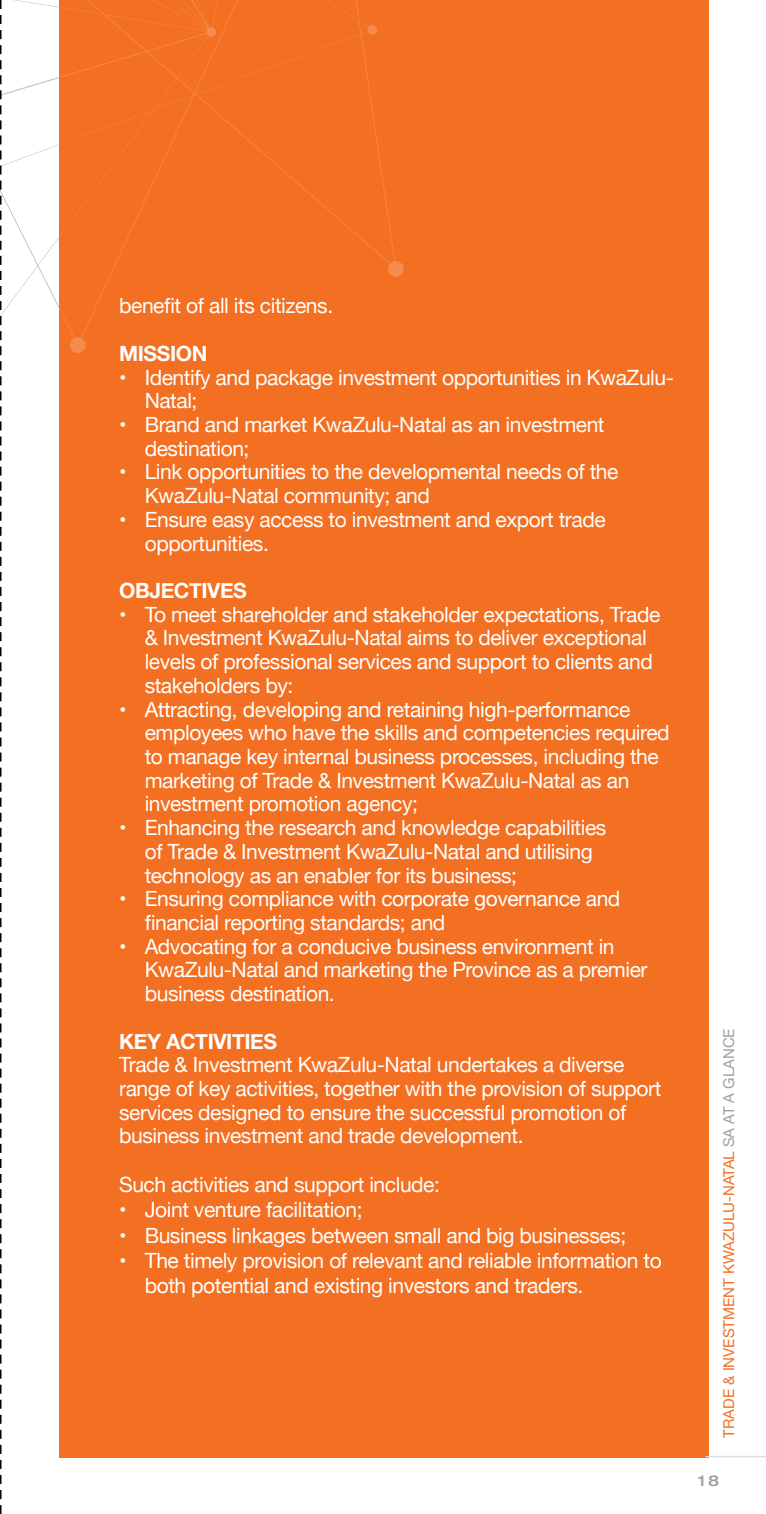
<style>
.page{position:relative;width:766px;height:1514px;background:#fff}
.page>*{position:absolute;margin:0;border:0;box-sizing:border-box;transform-origin:0 0}
.t1{font:21px/23.7px "Helvetica Neue";letter-spacing:-.02em;color:#fff}
.t2{font:700 21px "Helvetica Neue";letter-spacing:-.02em;color:#fff}
.t3{font:15px "Helvetica Neue LT Std";color:#f36f21}
.t4{font:500 expanded 15px "Helvetica Neue LT Std";color:#9d9fa2}
.s1{color:#9d9fa2}
</style>
<div class="page">
<div style="left:60px;top:0;width:648px;height:1457px;background:#f36f21"></div>
<svg style="left:387px;top:261px;width:17px;height:16px"></svg>
<svg style="left:272px;top:0;width:101px;height:235px"></svg>
<svg style="left:367px;top:24px;width:10px;height:11px"></svg>
<svg style="left:0;top:0;width:272px;height:1514px"></svg>
<hr style="left:705px;top:1456px;width:60px;height:1px;background:#dcddde">
<p class="t1" style="left:119px;top:295px;width:215px">benefit of all its citizens.</p>
<p class="t2" style="left:119px;top:337px;width:90px">MISSION</p>
<p class="t1" style="left:145px;top:366px;width:530px;text-indent:-26px">• Identify and package investment opportunities in KwaZulu-<br>Natal;</p>
<p class="t1" style="left:145px;top:414px;width:461px;text-indent:-26px">• Brand and market KwaZulu-Natal as an investment destination;</p>
<p class="t1" style="left:145px;top:461px;width:475px;text-indent:-26px">• Link opportunities to the developmental needs of the<br>KwaZulu-Natal community; and</p>
<p class="t1" style="left:145px;top:509px;width:462px;text-indent:-26px">• Ensure easy access to investment and export trade opportunities.</p>
<p class="t2" style="left:119px;top:574px;width:129px">OBJECTIVES</p>
<p class="t1" style="left:145px;top:603px;width:517px;text-indent:-26px">• To meet shareholder and stakeholder expectations, Trade &amp; Investment KwaZulu-Natal aims to deliver exceptional levels of professional services and support to clients and stakeholders by:</p>
<p class="t1" style="left:145px;top:698px;width:526px;text-indent:-26px">• Attracting, developing and retaining high-performance employees who have the skills and competencies required to manage key internal business processes, including the marketing of Trade &amp; Investment KwaZulu-Natal as an investment promotion agency;</p>
<p class="t1" style="left:145px;top:817px;width:463px;text-indent:-26px">• Enhancing the research and knowledge capabilities of Trade &amp; Investment KwaZulu-Natal and utilising technology as an enabler for its business;</p>
<p class="t1" style="left:145px;top:888px;width:477px;text-indent:-26px">• Ensuring compliance with corporate governance and financial reporting standards; and</p>
<p class="t1" style="left:145px;top:935px;width:504px;text-indent:-26px">• Advocating for a conducive business environment in<br>KwaZulu-Natal and marketing the Province as a premier business destination.</p>
<p class="t2" style="left:119px;top:1024px;width:159px">KEY ACTIVITIES</p>
<p class="t1" style="left:119px;top:1054px;width:543px">Trade &amp; Investment KwaZulu-Natal undertakes a diverse range of key activities, together with the provision of support services designed to ensure the successful promotion of business investment and trade development.</p>
<p class="t1" style="left:119px;top:1174px;width:322px">Such activities and support include:</p>
<p class="t1" style="left:119px;top:1199px;width:245px">• Joint venture facilitation;</p>
<p class="t1" style="left:119px;top:1224px;width:508px">• Business linkages between small and big businesses;</p>
<p class="t1" style="left:145px;top:1249px;width:518px;line-height:25.2px;text-indent:-26px">• The timely provision of relevant and reliable information to both potential and existing investors and traders.</p>
<p class="t3" style="left:719px;top:1437px;width:411px;rotate:-90deg">TRADE &amp; INVESTMENT KWAZULU-NATAL <span class="s1">SA AT A GLANCE</span></p>
<p class="t4" style="left:697px;top:1471px;width:23px">18</p>
</div>
